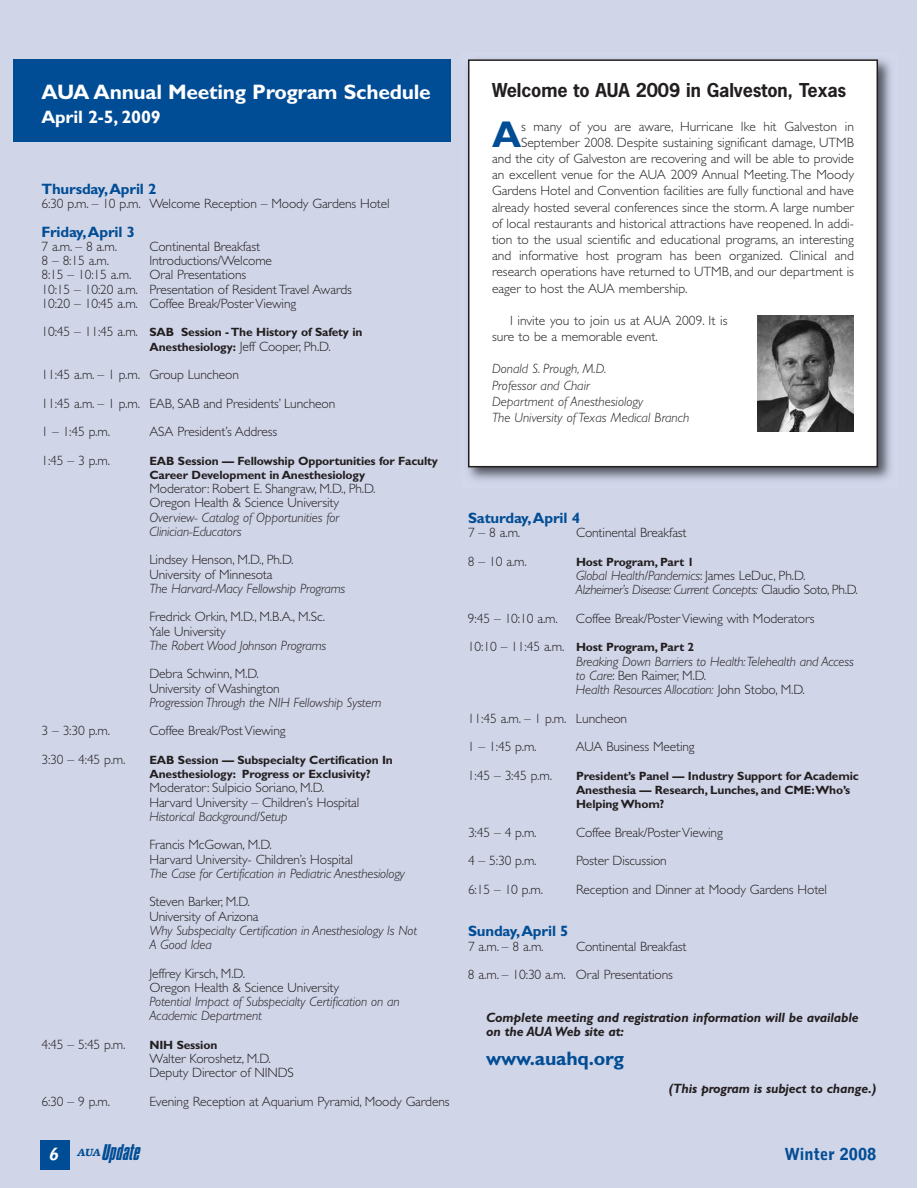
<style>
.page{position:relative;width:918px;height:1188px;background:#fff}
.page>*{position:absolute;margin:0;border:0;box-sizing:border-box;transform-origin:0 0}
.t1{font:700 37.35px "Gill Sans";color:#014d95}
.t2{font:700 21px "Gill Sans";letter-spacing:-.01em;color:#fff}
.t3{font:700 19.5px "Gill Sans";letter-spacing:-.01em;color:#014d95}
.t4{font:italic 19.5px "Commador";color:#014d95}
.t5{font:700 18px "News Gothic";letter-spacing:-.005em;color:#231f20}
.t6{font:700 18px "Gill Sans";letter-spacing:-.01em;color:#fff}
.t7{font:900 16.5px "Bell Gothic";color:#014d95}
.t8{font:700 15px "Gill Sans";letter-spacing:-.01em;color:#014d95}
.t9{font:300 13.5px/14.2px "Gill Sans";letter-spacing:-.01em;color:#231f20}
.t10{font:italic 300 13.5px/14.2px "Gill Sans";letter-spacing:-.01em;color:#231f20}
.t11{font:italic 700 13.5px/14.2px "Gill Sans";letter-spacing:-.01em;color:#231f20}
.t12{font:700 12px/14.2px "Gill Sans";letter-spacing:-.01em;color:#231f20}
.s1{font-weight:300;font-size:13.5px}
.s2{font-weight:700;font-size:12px}
.s3{font-style:normal}
.s4{font-family:"Bell Gothic";font-weight:900;font-size:16.5px;color:#fff}
</style>
<div class="page">
<div style="left:0;top:0;width:917px;height:1188px;background:#d0d5e8"></div>
<div style="left:14px;top:59px;width:437px;height:83px;background:#014d95"></div>
<div style="left:40px;top:1140px;width:30px;height:30px;background:#014d95"></div>
<img style="left:468px;top:59px;width:423px;height:421px">
<div style="left:469px;top:60px;width:408px;height:407px;background:#fff"></div>
<div style="left:468px;top:59px;width:410px;height:408px;border:2px solid #231f20"></div>
<img style="left:758px;top:315px;width:96px;height:116px">
<h2 class="t2" style="left:41px;top:84px;width:391px">AUA Annual Meeting Program Schedule</h2>
<h3 class="t6" style="left:41px;top:110px;width:121px">April 2-5, 2009</h3>
<p class="t8" style="left:41px;top:183px;width:117px">Thursday,April 2</p>
<p class="t9" style="left:41px;top:196px;width:350px">6:30 p.m. – 10 p.m. Welcome Reception – Moody Gardens Hotel</p>
<p class="t8" style="left:41px;top:226px;width:95px">Friday,April 3</p>
<p class="t9" style="left:41px;top:239px;width:77px">7 a.m. – 8 a.m.</p>
<p class="t9" style="left:149px;top:239px;width:112px">Continental Breakfast</p>
<p class="t9" style="left:41px;top:253px;width:69px">8 – 8:15 a.m.</p>
<p class="t9" style="left:149px;top:253px;width:124px">Introductions/Welcome</p>
<p class="t9" style="left:41px;top:268px;width:91px">8:15 – 10:15 a.m.</p>
<p class="t9" style="left:41px;top:268px;width:312px;text-indent:108px">Oral Presentations<br>10:15 – 10:20 a.m. Presentation of Resident Travel Awards<br>10:20 – 10:45 a.m. Coffee Break/Poster Viewing</p>
<p class="t12" style="left:41px;top:326px;width:323px"><span class="s1">10:45 – 11:45 a.m.</span> SAB Session -The History of Safety in</p>
<p class="t9" style="left:41px;top:332px;width:295px;line-height:28.5px;text-indent:108px"><span class="s2">Anesthesiology:</span> Jeff Cooper, Ph.D.<br>11:45 a.m. – 1 p.m. Group Luncheon<br>11:45 a.m. – 1 p.m. EAB, SAB and Presidents’ Luncheon 1 – 1:45 p.m.</p>
<p class="t9" style="left:149px;top:424px;width:129px">ASA President’s Address</p>
<p class="t9" style="left:41px;top:453px;width:70px">1:45 – 3 p.m.</p>
<p class="t12" style="left:149px;top:455px;width:290px">EAB Session — Fellowship Opportunities for Faculty<br>Career Development in Anesthesiology</p>
<p class="t9" style="left:149px;top:481px;width:228px">Moderator: Robert E. Shangraw, M.D., Ph.D.<br>Oregon Health &amp; Science University</p>
<p class="t10" style="left:149px;top:511px;width:191px">Overview- Catalog of Opportunities for<br>Clinician-Educators</p>
<p class="t9" style="left:149px;top:553px;width:146px">Lindsey Henson, M.D., Ph.D.<br>University of Minnesota</p>
<p class="t10" style="left:149px;top:583px;width:197px">The Harvard-Macy Fellowship Programs</p>
<p class="t9" style="left:149px;top:610px;width:177px">Fredrick Orkin, M.D., M.B.A., M.Sc.<br>Yale University</p>
<p class="t10" style="left:149px;top:640px;width:178px">The Robert Wood Johnson Programs</p>
<p class="t9" style="left:149px;top:667px;width:132px">Debra Schwinn, M.D.<br>University of Washington</p>
<p class="t10" style="left:149px;top:697px;width:234px">Progression Through the NIH Fellowship System</p>
<p class="t9" style="left:41px;top:724px;width:70px">3 – 3:30 p.m.</p>
<p class="t9" style="left:149px;top:724px;width:138px">Coffee Break/Post Viewing</p>
<p class="t9" style="left:41px;top:752px;width:86px">3:30 – 4:45 p.m.</p>
<p class="t12" style="left:149px;top:754px;width:245px">EAB Session — Subspecialty Certification In<br>Anesthesiology: Progress or Exclusivity?</p>
<p class="t9" style="left:149px;top:781px;width:212px">Moderator: Sulpicio Soriano, M.D.<br>Harvard University – Children’s Hospital</p>
<p class="t10" style="left:149px;top:811px;width:140px">Historical Background/Setup</p>
<p class="t9" style="left:149px;top:838px;width:205px">Francis McGowan, M.D.<br>Harvard University- Children’s Hospital</p>
<p class="t10" style="left:149px;top:868px;width:257px">The Case for Certification in Pediatric Anesthesiology</p>
<p class="t9" style="left:149px;top:895px;width:111px">Steven Barker, M.D.<br>University of Arizona</p>
<p class="t10" style="left:149px;top:925px;width:269px">Why Subspecialty Certification in Anesthesiology Is Not<br>A Good Idea</p>
<p class="t9" style="left:149px;top:966px;width:191px">Jeffrey Kirsch, M.D.<br>Oregon Health &amp; Science University</p>
<p class="t10" style="left:149px;top:996px;width:252px">Potential Impact of Subspecialty Certification on an<br>Academic Department</p>
<p class="t9" style="left:41px;top:1037px;width:86px">4:45 – 5:45 p.m.</p>
<p class="t12" style="left:149px;top:1039px;width:69px">NIH Session</p>
<p class="t9" style="left:149px;top:1051px;width:146px">Walter Koroshetz, M.D.<br>Deputy Director of NINDS</p>
<p class="t9" style="left:41px;top:1094px;width:70px">6:30 – 9 p.m.</p>
<p class="t9" style="left:149px;top:1094px;width:302px">Evening Reception at Aquarium Pyramid, Moody Gardens</p>
<h3 class="t5" style="left:492px;top:81px;width:356px">Welcome to AUA 2009 in Galveston, Texas</h3>
<h1 class="t1" style="left:492px;top:120px;width:31px">A</h1>
<p class="t9" style="left:521px;top:119px;width:334px">s many of you are aware, Hurricane Ike hit Galveston in</p>
<p class="t9" style="left:521px;top:135px;width:334px">September 2008. Despite sustaining significant damage, UTMB</p>
<p class="t9" style="left:492px;top:151px;width:364px">and the city of Galveston are recovering and will be able to provide</p>
<p class="t9" style="left:492px;top:167px;width:364px">an excellent venue for the AUA 2009 Annual Meeting. The Moody</p>
<p class="t9" style="left:492px;top:184px;width:364px">Gardens Hotel and Convention facilities are fully functional and have</p>
<p class="t9" style="left:492px;top:200px;width:364px">already hosted several conferences since the storm. A large number</p>
<p class="t9" style="left:492px;top:216px;width:364px">of local restaurants and historical attractions have reopened. In addi-</p>
<p class="t9" style="left:492px;top:232px;width:364px">tion to the usual scientific and educational programs, an interesting</p>
<p class="t9" style="left:492px;top:248px;width:364px">and informative host program has been organized. Clinical and</p>
<p class="t9" style="left:492px;top:265px;width:364px">research operations have returned to UTMB, and our department is</p>
<p class="t9" style="left:492px;top:281px;width:197px">eager to host the AUA membership.</p>
<p class="t9" style="left:492px;top:312px;width:237px;line-height:16.2px;text-indent:18px">I invite you to join us at AUA 2009. It is sure to be a memorable event.</p>
<p class="t10" style="left:492px;top:362px;width:199px;line-height:16.2px">Donald S. Prough, M.D.<br>Professor and Chair<br>Department of Anesthesiology<br>The University of Texas Medical Branch</p>
<p class="t8" style="left:468px;top:512px;width:114px">Saturday,April 4</p>
<p class="t9" style="left:468px;top:526px;width:54px">7 – 8 a.m.</p>
<p class="t9" style="left:576px;top:526px;width:112px">Continental Breakfast</p>
<p class="t9" style="left:468px;top:554px;width:60px">8 – 10 a.m.</p>
<p class="t12" style="left:576px;top:556px;width:120px">Host Program, Part 1</p>
<p class="t10" style="left:576px;top:570px;width:284px">Global Health/Pandemics<span class="s3">: James LeDuc, Ph.D.<br></span>Alzheimer’s Disease: Current Concepts: <span class="s3">Claudio Soto, Ph.D.</span></p>
<p class="t9" style="left:468px;top:611px;width:91px">9:45 – 10:10 a.m.</p>
<p class="t9" style="left:576px;top:611px;width:240px">Coffee Break/Poster Viewing with Moderators</p>
<p class="t12" style="left:468px;top:641px;width:228px"><span class="s1">10:10 – 11:45 a.m.</span> Host Program, Part 2</p>
<p class="t10" style="left:576px;top:655px;width:279px">Breaking Down Barriers to Health:Telehealth and Access to Care<span class="s3">: Ben Raimer, M.D.<br></span>Health Resources Allocation: <span class="s3">John Stobo, M.D.</span></p>
<p class="t9" style="left:468px;top:704px;width:161px;line-height:28.5px">11:45 a.m. – 1 p.m. Luncheon<br>1 – 1:45 p.m.</p>
<p class="t9" style="left:576px;top:739px;width:120px">AUA Business Meeting</p>
<p class="t9" style="left:468px;top:768px;width:86px">1:45 – 3:45 p.m.</p>
<p class="t12" style="left:576px;top:769px;width:284px">President’s Panel — Industry Support for Academic<br>Anesthesia — Research, Lunches, and CME:Who’s<br>Helping Whom?</p>
<p class="t9" style="left:468px;top:825px;width:70px">3:45 – 4 p.m.</p>
<p class="t9" style="left:576px;top:825px;width:148px">Coffee Break/Poster Viewing</p>
<p class="t9" style="left:468px;top:853px;width:70px">4 – 5:30 p.m.</p>
<p class="t9" style="left:576px;top:853px;width:92px">Poster Discussion</p>
<p class="t9" style="left:468px;top:882px;width:77px">6:15 – 10 p.m.</p>
<p class="t9" style="left:576px;top:882px;width:253px">Reception and Dinner at Moody Gardens Hotel</p>
<p class="t8" style="left:468px;top:926px;width:102px">Sunday,April 5</p>
<p class="t9" style="left:468px;top:939px;width:77px">7 a.m. – 8 a.m.</p>
<p class="t9" style="left:468px;top:932px;width:220px;line-height:28.5px;text-indent:108px">Continental Breakfast<br>8 a.m. – 10:30 a.m. Oral Presentations</p>
<p class="t11" style="left:486px;top:1011px;width:374px">Complete meeting and registration information will be available on the AUA Web site at:</p>
<h3 class="t3" style="left:486px;top:1051px;width:140px">www.auahq.org</h3>
<p class="t11" style="left:669px;top:1083px;width:209px">(This program is subject to change.)</p>
<h3 class="t4" style="left:49px;top:1142px;width:91px"><span class="s4">6</span> <sup>AUA</sup>Update</h3>
<p class="t7" style="left:784px;top:1148px;width:94px">Winter 2008</p>
</div>
